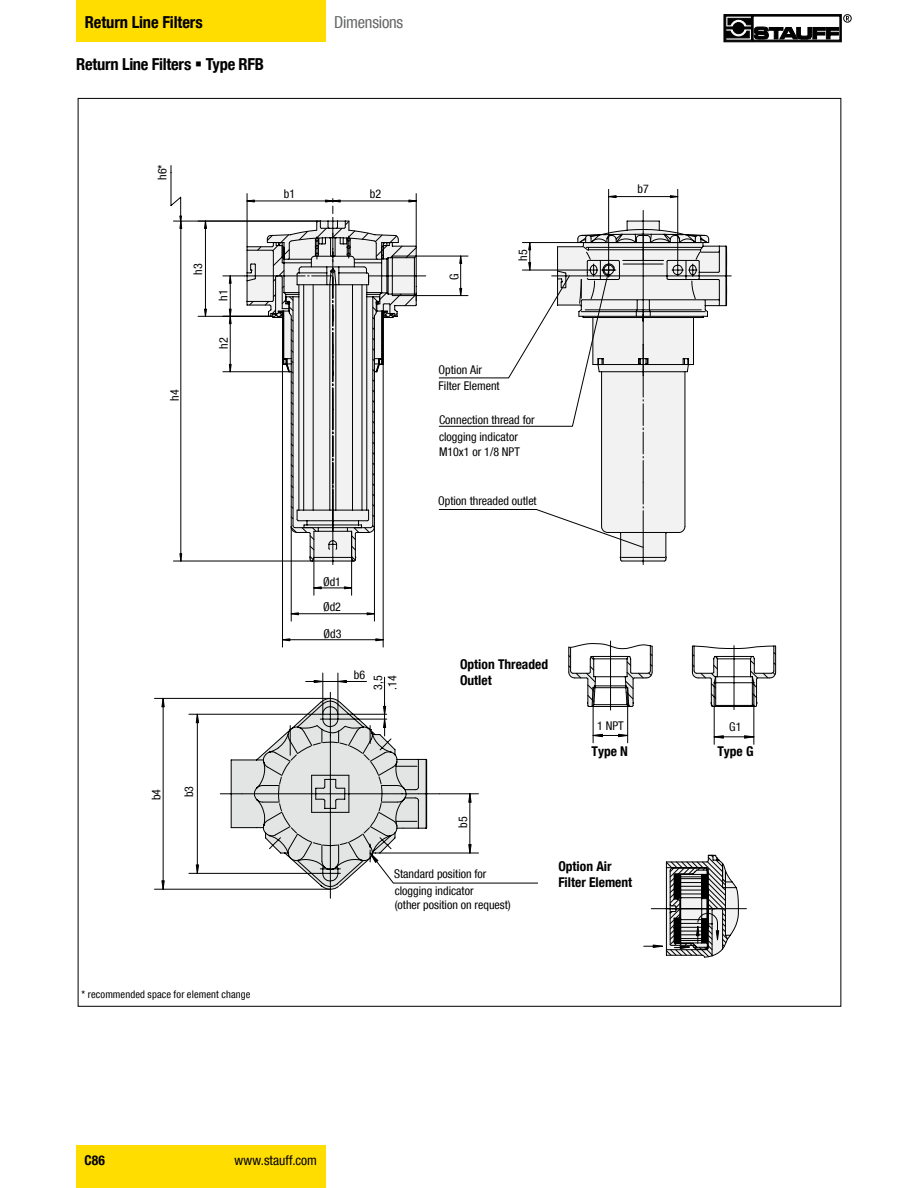
<style>
.page{position:relative;width:918px;height:1188px;background:#fff}
.page>*{position:absolute;margin:0;border:0;box-sizing:border-box;transform-origin:0 0}
.t1{font:700 condensed 16.5px "Helvetica Neue LT Com";letter-spacing:-.015em;color:#000}
.t2{font:condensed 16.5px "Helvetica Neue LT Com";letter-spacing:-.01em;color:#646567}
.t3{font:700 condensed 13.5px/16.2px "Helvetica Neue LT Com";color:#000}
.t4{font:condensed 13.5px "Helvetica Neue LT Com";letter-spacing:.005em;color:#000}
.t5{font:condensed 12px/25px "Helvetica Neue LT Com";color:#000}
.t6{font:condensed 10.5px "Helvetica Neue LT Com";letter-spacing:.015em;color:#000}
</style>
<div class="page">
<div style="left:76px;top:0;width:250px;height:42px;background:#fd0"></div>
<div style="left:724px;top:14px;width:117px;height:28px;background:#000;border:1px solid #000"></div>
<svg style="left:726px;top:16px;width:25px;height:24px"></svg>
<div style="left:753px;top:16px;width:87px;height:24px;background:#fff"></div>
<div style="left:843px;top:14px;width:9px;height:9px;border:1px solid #000;border-radius:50%"></div>
<svg style="left:846px;top:16px;width:3px;height:5px"></svg>
<svg style="left:728px;top:18px;width:23px;height:7px"></svg>
<svg style="left:726px;top:31px;width:23px;height:7px"></svg>
<svg style="left:731px;top:20px;width:15px;height:16px"></svg>
<div style="left:731px;top:20px;width:15px;height:16px;border:1px solid #fff;border-radius:50%"></div>
<div style="left:733px;top:23px;width:11px;height:11px;background:#000;border-radius:50%"></div>
<div style="left:733px;top:23px;width:11px;height:11px;border:1px solid #000;border-radius:50%"></div>
<hr style="left:726px;top:27px;width:27px;height:2px;background:#000">
<svg style="left:754px;top:27px;width:85px;height:13px"></svg>
<div style="left:76px;top:1146px;width:249px;height:42px;background:#fd0"></div>
<svg style="left:250px;top:226px;width:478px;height:422px"></svg>
<hr style="left:609px;top:196px;width:69px;height:1px;background:#000">
<hr style="left:677px;top:189px;width:1px;height:75px;background:#000">
<hr style="left:608px;top:189px;width:1px;height:74px;background:#000">
<hr style="left:282px;top:318px;width:1px;height:329px;background:#000">
<hr style="left:416px;top:256px;width:52px;height:1px;background:#000">
<svg style="left:460px;top:256px;width:2px;height:8px"></svg>
<hr style="left:180px;top:221px;width:1px;height:340px;background:#000">
<hr style="left:173px;top:221px;width:144px;height:1px;background:#000">
<hr style="left:173px;top:561px;width:140px;height:1px;background:#000">
<hr style="left:205px;top:221px;width:1px;height:95px;background:#000">
<hr style="left:198px;top:221px;width:122px;height:1px;background:#000">
<hr style="left:198px;top:316px;width:71px;height:1px;background:#000">
<svg style="left:204px;top:309px;width:3px;height:7px"></svg>
<svg style="left:204px;top:221px;width:3px;height:8px"></svg>
<hr style="left:522px;top:242px;width:56px;height:1px;background:#000">
<svg style="left:529px;top:243px;width:2px;height:21px"></svg>
<hr style="left:230px;top:316px;width:1px;height:56px;background:#000">
<hr style="left:223px;top:371px;width:68px;height:1px;background:#000">
<hr style="left:230px;top:276px;width:1px;height:40px;background:#000">
<svg style="left:223px;top:276px;width:21px;height:7px"></svg>
<svg style="left:229px;top:309px;width:1px;height:15px"></svg>
<hr style="left:333px;top:201px;width:83px;height:1px;background:#000">
<hr style="left:416px;top:194px;width:1px;height:53px;background:#000">
<hr style="left:247px;top:201px;width:86px;height:1px;background:#000">
<hr style="left:247px;top:194px;width:1px;height:53px;background:#000">
<svg style="left:325px;top:198px;width:15px;height:23px"></svg>
<svg style="left:286px;top:264px;width:446px;height:384px"></svg>
<svg style="left:170px;top:165px;width:12px;height:64px"></svg>
<div style="left:542px;top:594px;width:254px;height:401px;background:#fff"></div>
<svg style="left:549px;top:640px;width:229px;height:366px"></svg>
<svg style="left:330px;top:759px;width:208px;height:131px"></svg>
<hr style="left:163px;top:698px;width:1px;height:191px;background:#000">
<hr style="left:155px;top:698px;width:175px;height:1px;background:#000">
<hr style="left:155px;top:889px;width:175px;height:1px;background:#000">
<svg style="left:161px;top:880px;width:4px;height:10px"></svg>
<svg style="left:161px;top:698px;width:4px;height:10px"></svg>
<hr style="left:197px;top:714px;width:1px;height:159px;background:#000">
<hr style="left:189px;top:714px;width:131px;height:1px;background:#000">
<hr style="left:189px;top:873px;width:131px;height:1px;background:#000">
<svg style="left:195px;top:713px;width:4px;height:10px"></svg>
<svg style="left:195px;top:864px;width:4px;height:10px"></svg>
<hr style="left:470px;top:794px;width:1px;height:59px;background:#000">
<hr style="left:439px;top:793px;width:40px;height:1px;background:#000">
<hr style="left:380px;top:853px;width:99px;height:1px;background:#000">
<svg style="left:468px;top:793px;width:4px;height:10px"></svg>
<svg style="left:468px;top:844px;width:4px;height:10px"></svg>
<svg style="left:231px;top:672px;width:196px;height:217px"></svg>
<h1 class="t1" style="left:85px;top:12px;width:120px">Return Line Filters</h1>
<h1 class="t2" style="left:334px;top:13px;width:71px">Dimensions</h1>
<h1 class="t1" style="left:76px;top:54px;width:189px">Return Line Filters ▪ Type RFB</h1>
<p class="t5" style="left:150px;top:180px;width:17px;rotate:-90deg">h6*</p>
<p class="t5" style="left:185px;top:275px;width:13px;rotate:-90deg">h3</p>
<p class="t5" style="left:210px;top:301px;width:13px;rotate:-90deg">h1</p>
<p class="t5" style="left:211px;top:349px;width:13px;rotate:-90deg">h2</p>
<p class="t5" style="left:162px;top:401px;width:13px;rotate:-90deg">h4</p>
<p class="t5" style="left:143px;top:800px;width:13px;rotate:-90deg">b4</p>
<p class="t5" style="left:176px;top:797px;width:13px;rotate:-90deg">b3</p>
<p class="t6" style="left:82px;top:988px;width:170px">* recommended space for element change</p>
<p class="t5" style="left:284px;top:181px;width:13px">b1</p>
<p class="t5" style="left:370px;top:181px;width:13px">b2</p>
<p class="t5" style="left:442px;top:280px;width:8px;rotate:-90deg">G</p>
<p class="t5" style="left:510px;top:261px;width:13px;rotate:-90deg">h5</p>
<p class="t5" style="left:638px;top:176px;width:13px">b7</p>
<p class="t5" style="left:439px;top:361px;width:63px;line-height:16.5px">Option Air<br>Filter Element</p>
<p class="t5" style="left:439px;top:411px;width:97px;line-height:17.4px">Connection thread for clogging indicator</p>
<p class="t5" style="left:439px;top:439px;width:82px">M10x1 or 1/8 NPT</p>
<p class="t5" style="left:438px;top:488px;width:100px">Option threaded outlet</p>
<p class="t5" style="left:323px;top:569px;width:19px">Ød1<br>Ød2</p>
<p class="t5" style="left:323px;top:621px;width:19px">Ød3</p>
<p class="t5" style="left:354px;top:662px;width:13px">b6</p>
<p class="t5" style="left:371px;top:690px;width:16px;line-height:14.4px;rotate:-90deg">3,5 .14</p>
<p class="t3" style="left:460px;top:656px;width:90px">Option Threaded<br>Outlet</p>
<p class="t5" style="left:597px;top:713px;width:28px">1 NPT</p>
<p class="t5" style="left:729px;top:714px;width:14px">G1</p>
<p class="t3" style="left:592px;top:744px;width:38px">Type N</p>
<p class="t3" style="left:717px;top:744px;width:38px">Type G</p>
<p class="t5" style="left:450px;top:828px;width:13px;rotate:-90deg">b5</p>
<p class="t5" style="left:394px;top:865px;width:94px;line-height:17px">Standard position for clogging indicator</p>
<p class="t5" style="left:395px;top:892px;width:118px">(other position on request)</p>
<p class="t3" style="left:558px;top:858px;width:75px">Option Air<br>Filter Element</p>
<p class="t3" style="left:84px;top:1152px;width:22px">C86</p>
<p class="t4" style="left:235px;top:1152px;width:84px">www.stauff.com</p>
</div>
